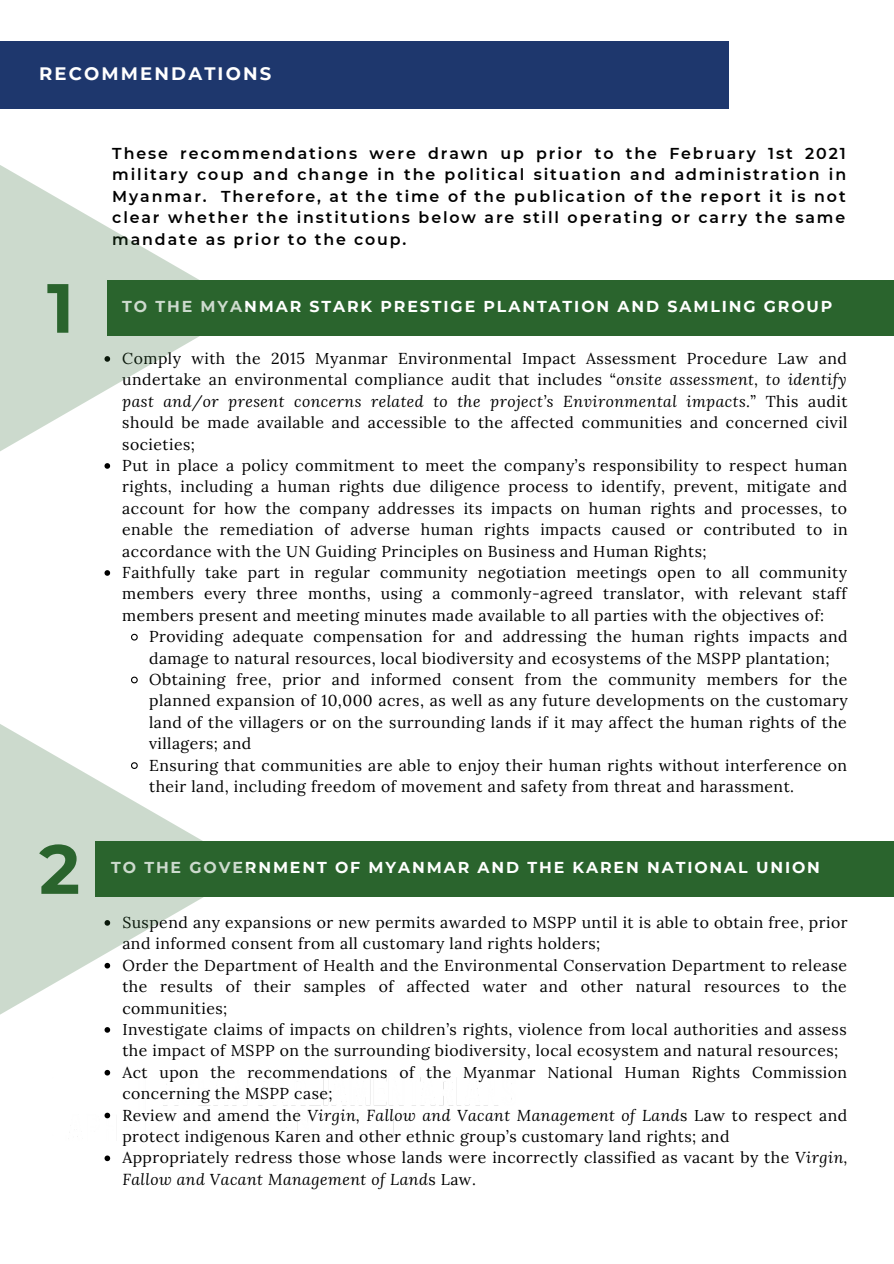
<style>
.page{position:relative;width:894px;height:1264px;background:#fff}
.page>*{position:absolute;margin:0;border:0;box-sizing:border-box;transform-origin:0 0}
.t1{font:700 69.45px "Montserrat";color:#2a642d}
.t2{font:700 18px "Montserrat";letter-spacing:.12em;color:#fff}
.t3{font:15.75px/21.5px "Lora";letter-spacing:.03em;color:#000}
.t4{font:600 15.75px/21.5px "Montserrat";letter-spacing:.12em;color:#000;text-align:justify}
.t5{font:700 15.75px "Montserrat";letter-spacing:.12em;color:#fff}
.s1{font-style:italic}
</style>
<div class="page">
<img style="left:77px;top:1072px;width:435px;height:66px">
<svg style="left:104px;top:463px;width:6px;height:6px"></svg>
<svg style="left:104px;top:570px;width:6px;height:6px"></svg>
<svg style="left:131px;top:633px;width:7px;height:8px"></svg>
<svg style="left:131px;top:676px;width:7px;height:8px"></svg>
<div style="left:107px;top:280px;width:786px;height:56px;background:#2a642d"></div>
<div style="left:95px;top:841px;width:798px;height:56px;background:#2a642d"></div>
<svg style="left:104px;top:1027px;width:6px;height:5px"></svg>
<svg style="left:104px;top:1069px;width:6px;height:6px"></svg>
<svg style="left:104px;top:1112px;width:6px;height:6px"></svg>
<svg style="left:104px;top:1155px;width:6px;height:6px"></svg>
<div style="left:0;top:41px;width:728px;height:68px;background:#1e376d"></div>
<svg style="left:0;top:165px;width:200px;height:286px;fill:#ccdacd"></svg>
<svg style="left:0;top:724px;width:204px;height:290px;fill:#ccdacd"></svg>
<p class="t2" style="left:39px;top:63px;width:234px">RECOMMENDATIONS</p>
<p class="t1" style="left:47px;top:265px;width:29px">1</p>
<p class="t4" style="left:112px;top:142px;width:735px">These recommendations were drawn up prior to the February 1st 2021 military coup and change in the political situation and administration in Myanmar. Therefore, at the time of the publication of the report it is not clear whether the institutions below are still operating or carry the same mandate as prior to the coup.</p>
<p class="t5" style="left:122px;top:296px;width:711px">TO THE MYANMAR STARK PRESTIGE PLANTATION AND SAMLING GROUP</p>
<p class="t3" style="left:122px;top:347px;width:726px;text-align:justify">Comply with the 2015 Myanmar Environmental Impact Assessment Procedure Law and undertake an environmental compliance audit that includes “<span class="s1">onsite assessment, to identify past and/or present concerns related to the project’s Environmental impacts</span>.” This audit should be made available and accessible to the affected communities and concerned civil societies;</p>
<p class="t3" style="left:122px;top:454px;width:726px;text-align:justify">Put in place a policy commitment to meet the company’s responsibility to respect human rights, including a human rights due diligence process to identify, prevent, mitigate and account for how the company addresses its impacts on human rights and processes, to enable the remediation of adverse human rights impacts caused or contributed to in accordance with the UN Guiding Principles on Business and Human Rights;</p>
<p class="t3" style="left:122px;top:561px;width:726px;text-align:justify">Faithfully take part in regular community negotiation meetings open to all community members every three months, using a commonly-agreed translator, with relevant staff members present and meeting minutes made available to all parties with the objectives of:</p>
<p class="t3" style="left:149px;top:625px;width:699px">Providing adequate compensation for and addressing the human rights impacts and damage to natural resources, local biodiversity and ecosystems of the MSPP plantation;</p>
<p class="t3" style="left:149px;top:668px;width:699px;text-align:justify">Obtaining free, prior and informed consent from the community members for the planned expansion of 10,000 acres, as well as any future developments on the customary land of the villagers or on the surrounding lands if it may affect the human rights of the villagers; and</p>
<p class="t3" style="left:149px;top:754px;width:699px">Ensuring that communities are able to enjoy their human rights without interference on their land, including freedom of movement and safety from threat and harassment.</p>
<p class="t1" style="left:39px;top:826px;width:42px">2</p>
<p class="t5" style="left:89px;top:847px;width:807px">TO THE CENTRAL GOVERNMENT OF MYANMAR AND THE KAREN NATIONAL UNION</p>
<p class="t5" style="left:111px;top:857px;width:710px">TO THE GOVERNMENT OF MYANMAR AND THE KAREN NATIONAL UNION</p>
<p class="t3" style="left:122px;top:911px;width:726px">Suspend any expansions or new permits awarded to MSPP until it is able to obtain free, prior and informed consent from all customary land rights holders;</p>
<p class="t3" style="left:122px;top:954px;width:726px;text-align:justify">Order the Department of Health and the Environmental Conservation Department to release the results of their samples of affected water and other natural resources to the communities;</p>
<p class="t3" style="left:122px;top:1018px;width:725px">Investigate claims of impacts on children’s rights, violence from local authorities and assess the impact of MSPP on the surrounding biodiversity, local ecosystem and natural resources;</p>
<p class="t3" style="left:122px;top:1061px;width:726px">Act upon the recommendations of the Myanmar National Human Rights Commission concerning the MSPP case;</p>
<p class="t3" style="left:122px;top:1104px;width:726px">Review and amend the <span class="s1">Virgin, Fallow and Vacant Management of Land</span>s Law to respect and protect indigenous Karen and other ethnic group’s customary land rights; and</p>
<p class="t3" style="left:122px;top:1146px;width:726px">Appropriately redress those whose lands were incorrectly classified as vacant by the <span class="s1">Virgin,<br>Fallow and Vacant Management of Land</span>s Law.</p>
</div>
